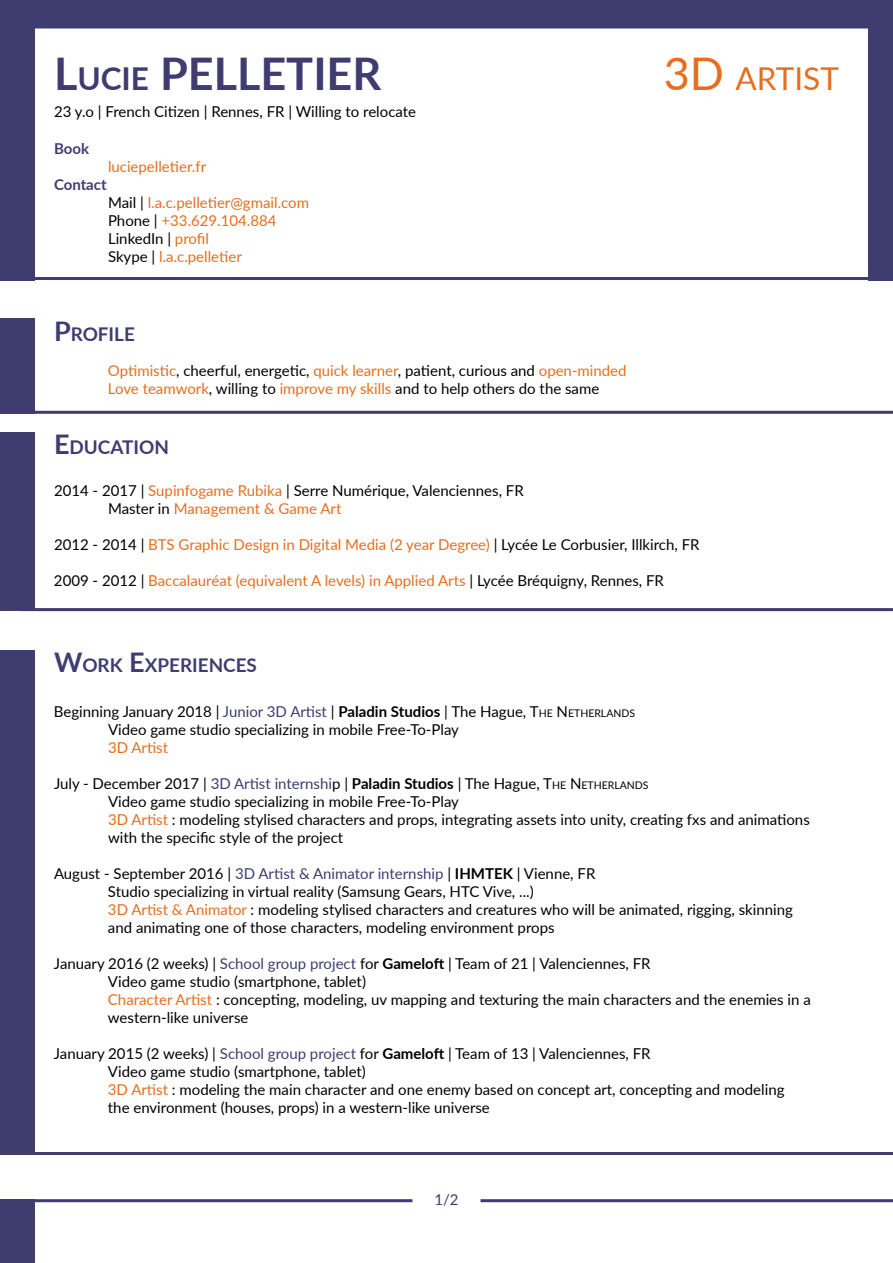
<style>
.page{position:relative;width:893px;height:1263px;background:#fff}
.page>*{position:absolute;margin:0;border:0;box-sizing:border-box;transform-origin:0 0}
.t1{font:700 45px "Lato";color:#3f3c70}
.t2{font:31.5px "Lato";color:#e56e1f}
.t3{font:700 18.9px "Lato";color:#3f3c70}
.t4{font:15px/18px "Lato";color:#000}
.t5{font:15px/18px "Lato";color:#e56e1f}
.t6{font:700 15px "Lato";color:#3f3c70}
.t7{font:15px "Lato";color:#3f3c70}
.s1{font-size:31.5px}
.s2{font-size:45px}
.s3{color:#000}
.s4{font-size:27px}
.s5{color:#e56e1f}
.s6{color:#3f3c70}
.s7{font-weight:700}
.s8{font-style:inherit}
.s9{font-size:10.5px}
</style>
<div class="page">
<hr style="left:22px;top:1152px;width:871px;height:3px;background:#3f3c70">
<hr style="left:0;top:1199px;width:412px;height:3px;background:#3f3c70">
<hr style="left:480px;top:1199px;width:413px;height:3px;background:#3f3c70">
<div style="left:0;top:433px;width:34px;height:178px;background:#3f3c70"></div>
<div style="left:0;top:650px;width:34px;height:505px;background:#3f3c70"></div>
<div style="left:0;top:1199px;width:34px;height:64px;background:#3f3c70"></div>
<hr style="left:20px;top:411px;width:873px;height:3px;background:#3f3c70">
<hr style="left:20px;top:608px;width:873px;height:3px;background:#3f3c70">
<div style="left:20px;top:26px;width:851px;height:254px;border:3px solid #3f3c70"></div>
<div style="left:0;top:318px;width:34px;height:96px;background:#3f3c70"></div>
<div style="left:0;top:0;width:34px;height:280px;background:#3f3c70"></div>
<div style="left:0;top:0;width:893px;height:27px;background:#3f3c70"></div>
<div style="left:869px;top:0;width:24px;height:280px;background:#3f3c70"></div>
<h1 class="t1" style="left:54px;top:40px;width:329px">L<span class="s1">UCIE</span> PELLETIER</h1>
<h2 class="t2" style="left:664px;top:56px;width:177px"><span class="s2">3D</span> ARTIST</h2>
<p class="t4" style="left:54px;top:102px;width:364px">23 y.o | French Citizen | Rennes, FR | Willing to relocate</p>
<p class="t6" style="left:54px;top:138px;width:37px">Book</p>
<p class="t5" style="left:108px;top:157px;width:100px">luciepelletier.fr</p>
<p class="t6" style="left:54px;top:174px;width:54px">Contact</p>
<p class="t5" style="left:108px;top:193px;width:203px"><span class="s3">Mail |</span> l.a.c.pelletier@gmail.com<br><span class="s3">Phone |</span> +33.629.104.884<br><span class="s3">LinkedIn |</span> profil<br><span class="s3">Skype |</span> l.a.c.pelletier</p>
<p class="t3" style="left:54px;top:320px;width:82px"><span class="s4">P</span>ROFILE</p>
<p class="t4" style="left:108px;top:361px;width:520px"><span class="s5">Optimistic</span>, cheerful, energetic, <span class="s5">quick learner</span>, patient, curious and <span class="s5">open-minded<br>Love teamwork</span>, willing to <span class="s5">improve my skills</span> and to help others do the same</p>
<p class="t3" style="left:54px;top:434px;width:116px"><span class="s4">E</span>DUCATION</p>
<p class="t4" style="left:108px;top:481px;width:417px;text-indent:-54px">2014 - 2017 | <span class="s5">Supinfogame Rubika</span> | Serre Numérique, Valenciennes, FR<br>Master in <span class="s5">Management &amp; Game Art</span></p>
<p class="t5" style="left:54px;top:535px;width:647px"><span class="s3">2012 - 2014 |</span> BTS Graphic Design in Digital Media (2 year Degree) <span class="s3">| Lycée Le Corbusier, Illkirch, FR</span></p>
<p class="t5" style="left:54px;top:571px;width:611px"><span class="s3">2009 - 2012 |</span> Baccalauréat (equivalent A levels) in Applied Arts <span class="s3">| Lycée Bréquigny, Rennes, FR</span></p>
<p class="t3" style="left:54px;top:651px;width:204px"><span class="s4">W</span>ORK <span class="s4">E</span>XPERIENCES</p>
<p class="t4" style="left:108px;top:702px;width:529px;text-indent:-54px">Beginning January 2018 | <span class="s6">Junior 3D Artist</span> | <span class="s7">Paladin Studios</span> | The Hague, <span class="s8">T</span><span class="s9">HE</span> <span class="s8">N</span><span class="s9">ETHERLANDS<br></span>Video game studio specializing in mobile Free-To-Play</p>
<p class="t5" style="left:108px;top:738px;width:62px">3D Artist</p>
<p class="t4" style="left:108px;top:774px;width:703px;text-indent:-54px">July - December 2017 | <span class="s6">3D Artist internshi</span>p | <span class="s7">Paladin Studios</span> | The Hague, <span class="s8">T</span><span class="s9">HE</span> <span class="s8">N</span><span class="s9">ETHERLANDS<br></span>Video game studio specializing in mobile Free-To-Play<br><span class="s5">3D Artist</span> : modeling stylised characters and props, integrating assets into unity, creating fxs and animations with the specific style of the project</p>
<p class="t4" style="left:108px;top:864px;width:686px;text-indent:-54px">August - September 2016 | <span class="s6">3D Artist &amp; Animator internship</span> | <span class="s7">IHMTEK</span> | Vienne, FR<br>Studio specializing in virtual reality (Samsung Gears, HTC Vive, ...)<br><span class="s5">3D Artist &amp; Animator</span> : modeling stylised characters and creatures who will be animated, rigging, skinning and animating one of those characters, modeling environment props</p>
<p class="t4" style="left:108px;top:954px;width:704px;text-indent:-54px">January 2016 (2 weeks) | <span class="s6">School group project</span> for <span class="s7">Gameloft</span> | Team of 21 | Valenciennes, FR<br>Video game studio (smartphone, tablet)<br><span class="s5">Character Artist</span> : concepting, modeling, uv mapping and texturing the main characters and the enemies in a western-like universe</p>
<p class="t4" style="left:108px;top:1044px;width:678px;text-indent:-54px">January 2015 (2 weeks) | <span class="s6">School group project</span> for <span class="s7">Gameloft</span> | Team of 13 | Valenciennes, FR<br>Video game studio (smartphone, tablet)<br><span class="s5">3D Artist</span> : modeling the main character and one enemy based on concept art, concepting and modeling the environment (houses, props) in a western-like universe</p>
<p class="t7" style="left:434px;top:1189px;width:26px">1/2</p>
</div>
